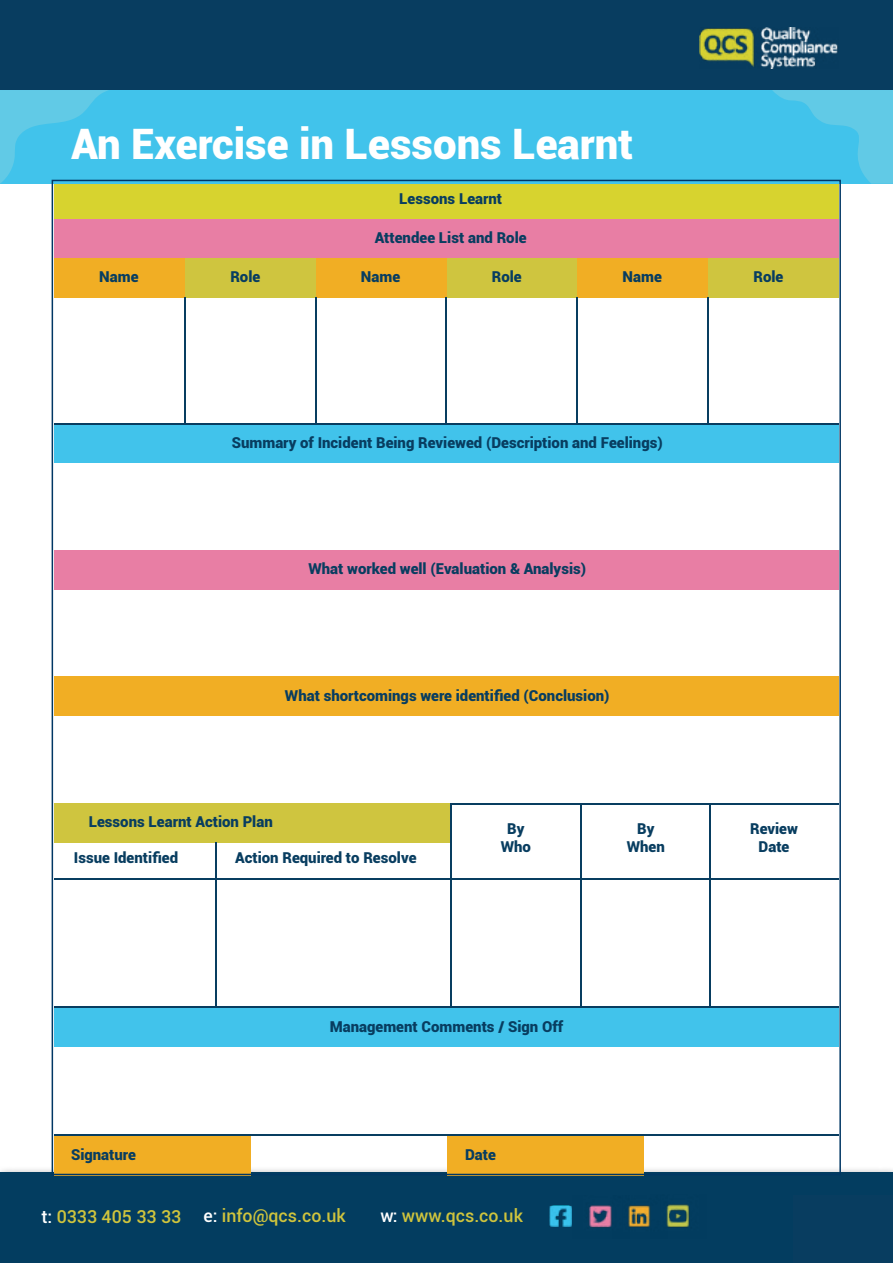
<style>
.page{position:relative;width:893px;height:1263px;background:#fff}
.page>*{position:absolute;margin:0;border:0;box-sizing:border-box;transform-origin:0 0}
.t1{font:900 42px "Roboto";color:#fff}
.t2{font:500 17.85px "Roboto";color:#cfc43d}
.t3{font:900 15px/18px "Roboto";color:#083d60;text-align:center}
.s1{color:#fff}
</style>
<div class="page">
<div style="left:0;top:1166px;width:893px;height:97px;background:#000;opacity:.42"></div>
<div style="left:0;top:1173px;width:893px;height:90px;background:#033d60"></div>
<img style="left:549px;top:1206px;width:23px;height:20px">
<img style="left:589px;top:1205px;width:23px;height:23px">
<img style="left:628px;top:1205px;width:22px;height:22px">
<img style="left:666px;top:1204px;width:24px;height:24px">
<div style="left:0;top:0;width:893px;height:90px;background:#083d60"></div>
<img style="left:699px;top:28px;width:139px;height:41px">
<div style="left:54px;top:219px;width:785px;height:39px;background:#e87ea4"></div>
<div style="left:54px;top:180px;width:785px;height:39px;background:#d7d32f"></div>
<div style="left:185px;top:258px;width:131px;height:39px;background:#cfc53f"></div>
<div style="left:446px;top:258px;width:131px;height:39px;background:#cfc53f"></div>
<div style="left:708px;top:258px;width:131px;height:39px;background:#cfc53f"></div>
<div style="left:54px;top:258px;width:131px;height:39px;background:#f1ae24"></div>
<div style="left:316px;top:258px;width:130px;height:39px;background:#f1ae24"></div>
<div style="left:577px;top:258px;width:131px;height:39px;background:#f1ae24"></div>
<hr style="left:184px;top:297px;width:2px;height:127px;background:#083d60">
<hr style="left:315px;top:297px;width:1px;height:127px;background:#083d60">
<hr style="left:446px;top:297px;width:1px;height:127px;background:#083d60">
<hr style="left:576px;top:297px;width:2px;height:127px;background:#083d60">
<hr style="left:707px;top:297px;width:2px;height:127px;background:#083d60">
<div style="left:0;top:90px;width:893px;height:94px;background:#41c3eb"></div>
<svg style="left:772px;top:90px;width:121px;height:94px"></svg>
<svg style="left:0;top:90px;width:109px;height:94px"></svg>
<div style="left:54px;top:424px;width:785px;height:39px;background:#41c3eb"></div>
<div style="left:54px;top:550px;width:785px;height:39px;background:#e87ea4"></div>
<div style="left:54px;top:677px;width:785px;height:39px;background:#f1ae24"></div>
<hr style="left:54px;top:423px;width:785px;height:2px;background:#083d60">
<div style="left:54px;top:803px;width:398px;height:39px;background:#cfc53f"></div>
<hr style="left:452px;top:803px;width:387px;height:1px;background:#083d60">
<hr style="left:54px;top:878px;width:785px;height:1px;background:#083d60">
<hr style="left:215px;top:842px;width:2px;height:164px;background:#083d60">
<hr style="left:450px;top:803px;width:2px;height:203px;background:#083d60">
<hr style="left:580px;top:804px;width:2px;height:202px;background:#083d60">
<hr style="left:709px;top:804px;width:2px;height:202px;background:#083d60">
<div style="left:54px;top:1008px;width:785px;height:39px;background:#41c3eb"></div>
<div style="left:54px;top:1136px;width:196px;height:39px;background:#f1ae24"></div>
<div style="left:448px;top:1136px;width:196px;height:39px;background:#f1ae24"></div>
<hr style="left:54px;top:1134px;width:785px;height:2px;background:#083d60">
<div style="left:794px;top:1195px;width:99px;height:68px;background:#083d60"></div>
<hr style="left:54px;top:1006px;width:785px;height:2px;background:#083d60">
<h1 class="t1" style="left:71px;top:114px;width:563px">An Exercise in Lessons Learnt</h1>
<p class="t3" style="left:399px;top:189px;width:105px">Lessons Learnt</p>
<p class="t3" style="left:375px;top:228px;width:153px">Attendee List and Role</p>
<p class="t3" style="left:99px;top:267px;width:41px">Name</p>
<p class="t3" style="left:230px;top:267px;width:31px">Role</p>
<p class="t3" style="left:361px;top:267px;width:41px">Name</p>
<p class="t3" style="left:492px;top:267px;width:31px">Role</p>
<p class="t3" style="left:623px;top:267px;width:41px">Name</p>
<p class="t3" style="left:753px;top:267px;width:31px">Role</p>
<p class="t3" style="left:232px;top:433px;width:432px">Summary of Incident Being Reviewed (Description and Feelings)</p>
<p class="t3" style="left:308px;top:559px;width:279px">What worked well (Evaluation &amp; Analysis)</p>
<p class="t3" style="left:285px;top:686px;width:326px">What shortcomings were identified (Conclusion)</p>
<p class="t3" style="left:89px;top:812px;width:186px">Lessons Learnt Action Plan</p>
<p class="t3" style="left:74px;top:848px;width:106px">Issue Identified</p>
<p class="t3" style="left:235px;top:848px;width:183px">Action Required to Resolve</p>
<p class="t3" style="left:501px;top:819px;width:32px">By<br>Who</p>
<p class="t3" style="left:627px;top:819px;width:40px">By<br>When</p>
<p class="t3" style="left:750px;top:819px;width:49px">Review<br>Date</p>
<p class="t3" style="left:330px;top:1017px;width:235px">Management Comments / Sign Off</p>
<p class="t3" style="left:71px;top:1145px;width:66px">Signature</p>
<p class="t3" style="left:465px;top:1145px;width:32px">Date</p>
<p class="t2" style="left:41px;top:1203px;width:306px"><span class="s1">t:</span> 0333 405 33 33 <span class="s1">e:</span> info@qcs.co.uk</p>
<p class="t2" style="left:380px;top:1203px;width:144px"><span class="s1">w:</span> www.qcs.co.uk</p>
</div>
